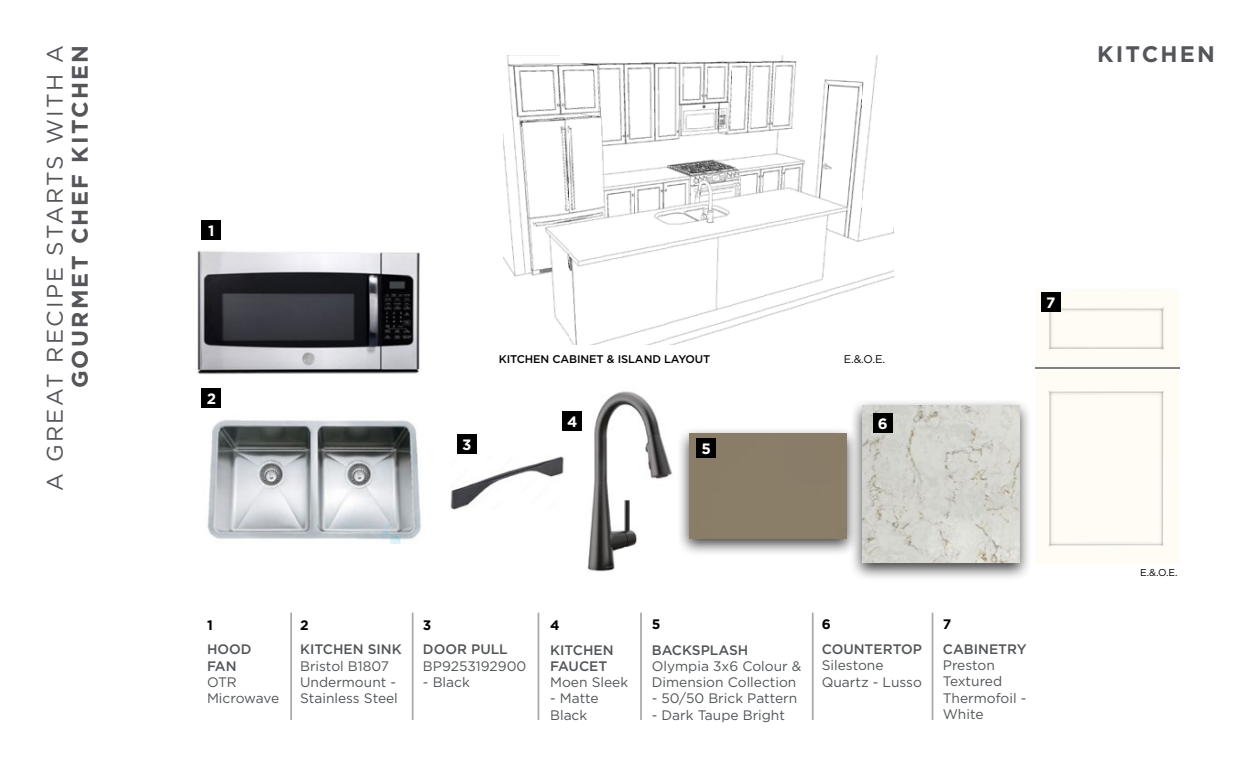
<style>
.page{position:relative;width:1260px;height:765px;background:#fff}
.page>*{position:absolute;margin:0;border:0;box-sizing:border-box;transform-origin:0 0}
.t1{font:700 22.5px "Gotham";letter-spacing:.1em;color:#54565a}
.t2{font:22.5px "Gotham";letter-spacing:.1em;color:#54565a}
.t3{font:700 15px "Gotham";color:#fff}
.t4{font:13.75px/16.2px "Gotham";color:#525558}
.t5{font:500 13.75px/16.2px "Gotham";color:#525558}
.t6{font:13.75px/16.2px "Gotham";letter-spacing:-.02em;color:#525558}
.t7{font:700 13.75px "Gotham";color:#000}
.t8{font:500 11.12px "Gotham";letter-spacing:-.01em;color:#000}
.t9{font:11.12px "Gotham";color:#000}
.t10{font:10px "Gotham";color:#000}
</style>
<div class="page">
<div style="left:1035px;top:292px;width:144px;height:259px;background:#fffcf5"></div>
<img style="left:197px;top:250px;width:223px;height:124px">
<div style="left:849px;top:398px;width:184px;height:183px;background:#000;opacity:.75"></div>
<img style="left:862px;top:405px;width:158px;height:158px">
<div style="left:677px;top:427px;width:183px;height:129px;background:#000;opacity:.75"></div>
<div style="left:689px;top:434px;width:158px;height:104px;background:#8a7e68"></div>
<img style="left:587px;top:391px;width:86px;height:181px">
<img style="left:450px;top:456px;width:114px;height:54px">
<hr style="left:290px;top:613px;width:2px;height:107px;background:#a7a9ac">
<hr style="left:412px;top:613px;width:2px;height:107px;background:#a7a9ac">
<hr style="left:538px;top:613px;width:1px;height:107px;background:#a7a9ac">
<hr style="left:640px;top:613px;width:2px;height:107px;background:#a7a9ac">
<hr style="left:812px;top:613px;width:2px;height:107px;background:#a7a9ac">
<hr style="left:932px;top:613px;width:1px;height:107px;background:#a7a9ac">
<img style="left:207px;top:420px;width:214px;height:124px">
<div style="left:202px;top:220px;width:19px;height:20px;background:#000"></div>
<div style="left:202px;top:388px;width:19px;height:19px;background:#000"></div>
<div style="left:873px;top:413px;width:19px;height:20px;background:#000"></div>
<div style="left:697px;top:438px;width:19px;height:20px;background:#000"></div>
<div style="left:1041px;top:292px;width:20px;height:20px;background:#000"></div>
<div style="left:457px;top:435px;width:20px;height:19px;background:#000"></div>
<div style="left:562px;top:411px;width:20px;height:20px;background:#000"></div>
<img style="left:504px;top:56px;width:390px;height:289px">
<h1 class="t2" style="left:41px;top:491px;width:448px;rotate:-90deg">A GREAT RECIPE STARTS WITH A</h1>
<h1 class="t1" style="left:65px;top:388px;width:345px;rotate:-90deg">GOURMET CHEF KITCHEN</h1>
<h1 class="t1" style="left:1097px;top:39px;width:119px">KITCHEN</h1>
<p class="t3" style="left:208px;top:221px;width:8px">1</p>
<p class="t3" style="left:1046px;top:293px;width:11px">7</p>
<p class="t8" style="left:499px;top:352px;width:213px">KITCHEN CABINET &amp; ISLAND LAYOUT</p>
<p class="t9" style="left:844px;top:352px;width:43px">E.&amp;.O.E.</p>
<p class="t3" style="left:207px;top:388px;width:11px">2</p>
<p class="t3" style="left:567px;top:412px;width:12px">4</p>
<p class="t3" style="left:878px;top:414px;width:11px">6</p>
<p class="t3" style="left:462px;top:435px;width:11px">3</p>
<p class="t3" style="left:702px;top:439px;width:11px">5</p>
<p class="t7" style="left:207px;top:616px;width:7px">1</p>
<p class="t7" style="left:300px;top:616px;width:10px">2</p>
<p class="t7" style="left:423px;top:616px;width:10px">3</p>
<p class="t7" style="left:550px;top:616px;width:11px">4</p>
<p class="t7" style="left:652px;top:615px;width:10px">5</p>
<p class="t7" style="left:822px;top:615px;width:11px">6</p>
<p class="t7" style="left:943px;top:615px;width:10px">7</p>
<p class="t5" style="left:300px;top:641px;width:103px">KITCHEN SINK</p>
<p class="t4" style="left:300px;top:657px;width:99px">Bristol B1807<br>Undermount -<br>Stainless Steel</p>
<p class="t5" style="left:943px;top:641px;width:85px">CABINETRY</p>
<p class="t4" style="left:943px;top:657px;width:85px">Preston<br>Textured<br>Thermofoil -<br>White</p>
<p class="t5" style="left:822px;top:641px;width:102px">COUNTERTOP</p>
<p class="t4" style="left:822px;top:657px;width:102px">Silestone<br>Quartz - Lusso</p>
<p class="t5" style="left:207px;top:641px;width:46px">HOOD<br>FAN</p>
<p class="t6" style="left:207px;top:674px;width:74px">OTR<br>Microwave</p>
<p class="t5" style="left:423px;top:641px;width:86px">DOOR PULL</p>
<p class="t4" style="left:423px;top:657px;width:105px">BP9253192900</p>
<p class="t4" style="left:423px;top:674px;width:48px">- Black</p>
<p class="t5" style="left:652px;top:641px;width:98px">BACKSPLASH</p>
<p class="t4" style="left:652px;top:657px;width:151px">Olympia 3x6 Colour &amp;<br>Dimension Collection</p>
<p class="t4" style="left:652px;top:690px;width:147px">- 50/50 Brick Pattern</p>
<p class="t4" style="left:652px;top:706px;width:135px">- Dark Taupe Bright</p>
<p class="t5" style="left:550px;top:641px;width:65px">KITCHEN<br>FAUCET</p>
<p class="t4" style="left:550px;top:674px;width:80px">Moen Sleek</p>
<p class="t4" style="left:550px;top:690px;width:50px">- Matte<br>Black</p>
<p class="t10" style="left:1140px;top:566px;width:39px">E.&amp;.O.E.</p>
</div>
